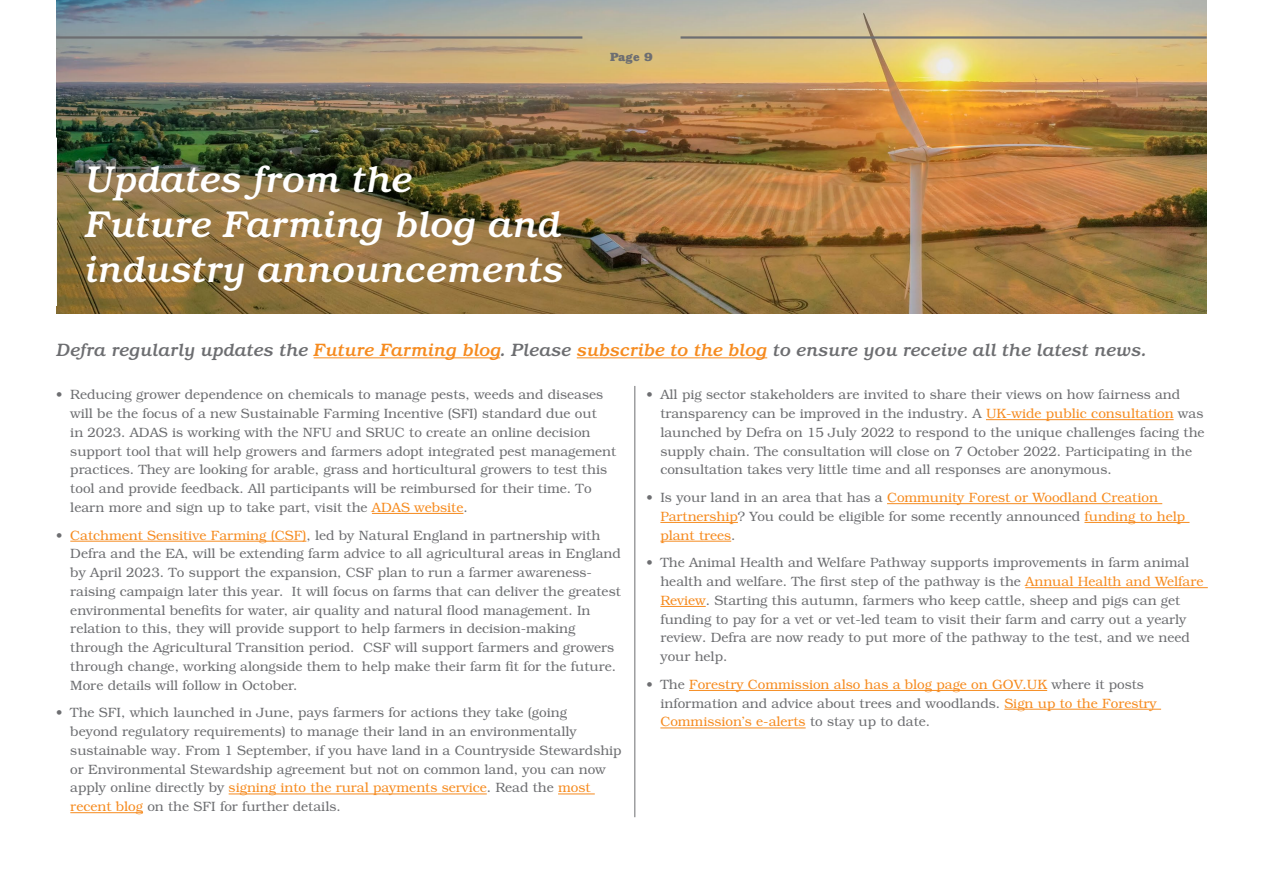
<style>
.page{position:relative;width:1263px;height:893px;background:#fff}
.page>*{position:absolute;margin:0;border:0;box-sizing:border-box;transform-origin:0 0}
.t1{font:italic 500 37.5px/45px "Bookman Std";color:#fff}
.t2{font:italic 500 18px "Bookman Std";color:#6d6e71}
.t3{font:300 13.5px/18.8px "Bookman Std";color:#6d6e71}
.t4{font:300 13.5px/18.8px "Bookman Std";color:#f68b1f}
.t5{font:700 12px "Bookman Std";color:#6d6e71}
.s1{color:#f68b1f}
.s2{color:#6d6e71}
</style>
<div class="page">
<img style="left:56px;top:0;width:1150px;height:313px">
<hr style="left:56px;top:36px;width:526px;height:3px;background:#6d6e71">
<hr style="left:680px;top:36px;width:527px;height:3px;background:#6d6e71">
<hr style="left:372px;top:513px;width:91px;height:1px;background:#f68b1f">
<hr style="left:70px;top:541px;width:236px;height:1px;background:#f68b1f">
<hr style="left:229px;top:794px;width:258px;height:1px;background:#f68b1f">
<hr style="left:558px;top:794px;width:37px;height:1px;background:#f68b1f">
<hr style="left:70px;top:812px;width:73px;height:1px;background:#f68b1f">
<hr style="left:986px;top:419px;width:188px;height:1px;background:#f68b1f">
<hr style="left:887px;top:503px;width:275px;height:1px;background:#f68b1f">
<hr style="left:660px;top:522px;width:78px;height:1px;background:#f68b1f">
<hr style="left:1084px;top:522px;width:105px;height:1px;background:#f68b1f">
<hr style="left:660px;top:541px;width:71px;height:1px;background:#f68b1f">
<hr style="left:1025px;top:587px;width:183px;height:1px;background:#f68b1f">
<hr style="left:660px;top:606px;width:46px;height:1px;background:#f68b1f">
<hr style="left:689px;top:690px;width:358px;height:1px;background:#f68b1f">
<hr style="left:1004px;top:709px;width:157px;height:1px;background:#f68b1f">
<hr style="left:660px;top:728px;width:146px;height:1px;background:#f68b1f">
<hr style="left:56px;top:138px;width:1px;height:168px;background:#fff">
<hr style="left:314px;top:358px;width:186px;height:1px;background:#f68b1f">
<hr style="left:577px;top:358px;width:190px;height:1px;background:#f68b1f">
<hr style="left:634px;top:386px;width:1px;height:431px;background:#6d6e71">
<h1 class="t1" style="left:85px;top:156px;width:480px">Updates from the<br>Future Farming blog and industry announcements</h1>
<p class="t5" style="left:610px;top:49px;width:44px">Page 9</p>
<h2 class="t2" style="left:56px;top:340px;width:1092px">Defra regularly updates the <span class="s1">Future Farming blog</span>. Please <span class="s1">subscribe to the blog</span> to ensure you receive all the latest news.</h2>
<p class="t3" style="left:70px;top:386px;width:547px;text-indent:-14px">• Reducing grower dependence on chemicals to manage pests, weeds and diseases will be the focus of a new Sustainable Farming Incentive (SFI) standard due out<br>in 2023. ADAS is working with the NFU and SRUC to create an online decision support tool that will help growers and farmers adopt integrated pest management practices. They are looking for arable, grass and horticultural growers to test this tool and provide feedback. All participants will be reimbursed for their time. To learn more and sign up to take part, visit the <span class="s1">ADAS website</span>.</p>
<p class="t3" style="left:70px;top:526px;width:552px;text-indent:-14px">• <span class="s1">Catchment Sensitive Farming (CSF)</span>, led by Natural England in partnership with Defra and the EA, will be extending farm advice to all agricultural areas in England by April 2023. To support the expansion, CSF plan to run a farmer awareness&shy;raising campaign later this year. It will focus on farms that can deliver the greatest environmental benefits for water, air quality and natural flood management. In relation to this, they will provide support to help farmers in decision-making through the Agricultural Transition period. CSF will support farmers and growers through change, working alongside them to help make their farm fit for the future.<br>More details will follow in October.</p>
<p class="t3" style="left:70px;top:704px;width:553px;text-indent:-14px">• The SFI, which launched in June, pays farmers for actions they take (going<br>beyond regulatory requirements) to manage their land in an environmentally sustainable way. From 1 September, if you have land in a Countryside Stewardship or Environmental Stewardship agreement but not on common land, you can now apply online directly by <span class="s1">signing into the rural payments service</span>. Read the <span class="s1">most recent blog</span> on the SFI for further details.</p>
<p class="t3" style="left:660px;top:386px;width:546px;text-indent:-14px">• All pig sector stakeholders are invited to share their views on how fairness and transparency can be improved in the industry. A <span class="s1">UK-wide public consultation</span> was launched by Defra on 15 July 2022 to respond to the unique challenges facing the supply chain. The consultation will close on 7 October 2022. Participating in the consultation takes very little time and all responses are anonymous.</p>
<p class="t3" style="left:660px;top:488px;width:526px;text-indent:-14px">• Is your land in an area that has a <span class="s1">Community Forest or Woodland Creation<br>Partnership</span>? You could be eligible for some recently announced <span class="s1">funding to help plant trees</span>.</p>
<p class="t3" style="left:660px;top:554px;width:545px;text-indent:-14px">• The Animal Health and Welfare Pathway supports improvements in farm animal health and welfare. The first step of the pathway is the <span class="s1">Annual Health and Welfare Review</span>. Starting this autumn, farmers who keep cattle, sheep and pigs can get funding to pay for a vet or vet-led team to visit their farm and carry out a yearly review. Defra are now ready to put more of the pathway to the test, and we need your help.</p>
<p class="t4" style="left:660px;top:675px;width:498px;text-indent:-14px"><span class="s2">• The</span> Forestry Commission also has a blog page on GOV.UK <span class="s2">where it posts information and advice about trees and woodlands.</span> Sign up to the Forestry<br>Commission’s e-alerts <span class="s2">to stay up to date.</span></p>
</div>
